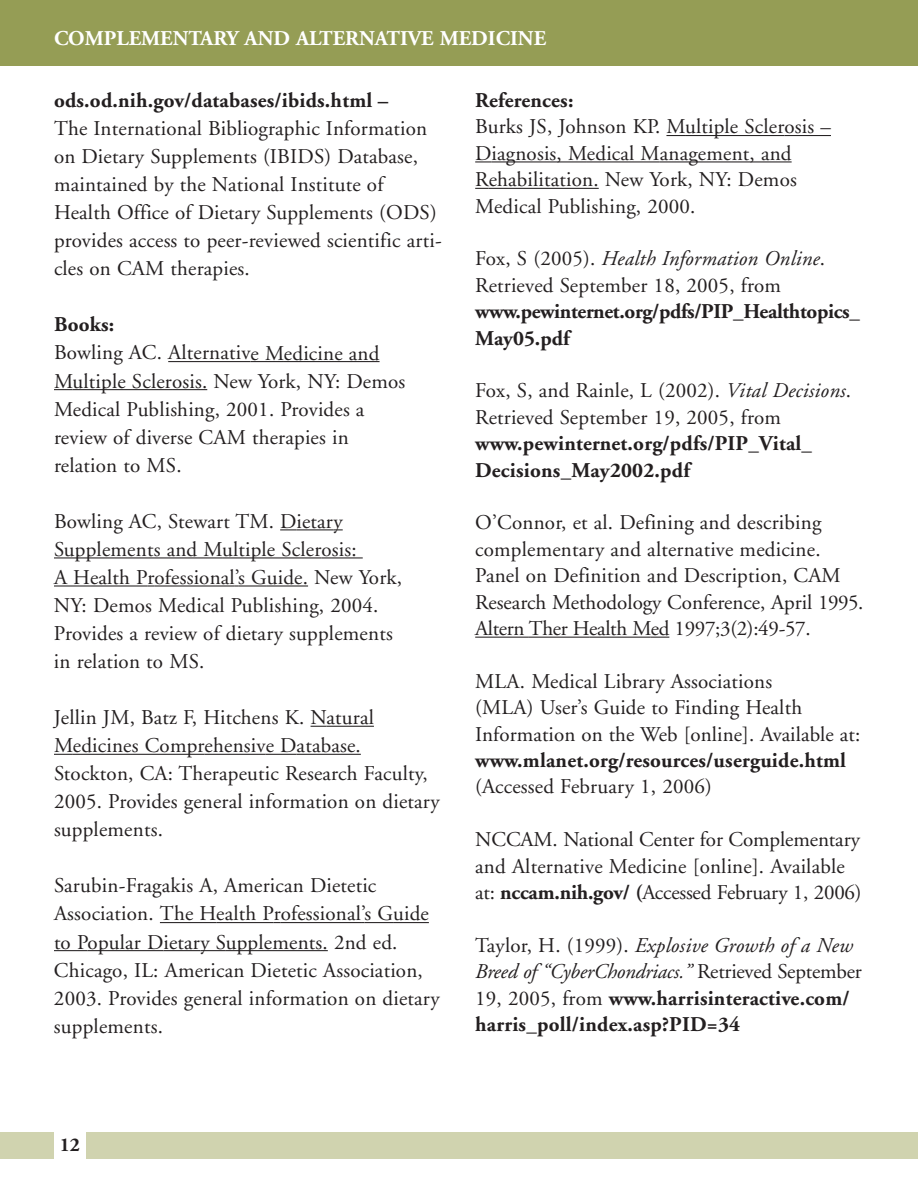
<style>
.page{position:relative;width:918px;height:1188px;background:#fff}
.page>*{position:absolute;margin:0;border:0;box-sizing:border-box;transform-origin:0 0}
.t1{font:21px/28px "Adobe Garamond";letter-spacing:.01em;color:#231f20}
.t2{font:700 21px/26.4px "Adobe Garamond";letter-spacing:.01em;color:#231f20}
.t3{font:700 21px/26.4px "Adobe Garamond";letter-spacing:-.015em;color:#231f20}
.t4{font:700 21px "Adobe Garamond";color:#fff}
.t5{font:700 19.5px "Adobe Garamond";color:#231f20}
.s1{font-style:italic}
.s2{font-weight:700}
.s3{font-weight:400}
.s4{font-weight:400;font-style:italic}
</style>
<div class="page">
<div style="left:0;top:0;width:918px;height:66px;background:#959d55"></div>
<div style="left:0;top:1132px;width:918px;height:28px;background:#d0d3af"></div>
<div style="left:54px;top:1129px;width:32px;height:41px;background:#fff"></div>
<hr style="left:168px;top:361px;width:83px;height:1px;background:#231f20">
<hr style="left:251px;top:361px;width:33px;height:1px;background:#231f20">
<hr style="left:284px;top:361px;width:96px;height:1px;background:#231f20">
<svg style="left:54px;top:389px;width:19px;height:1px"></svg>
<hr style="left:73px;top:389px;width:99px;height:1px;background:#231f20">
<hr style="left:172px;top:389px;width:35px;height:1px;background:#231f20">
<svg style="left:280px;top:529px;width:17px;height:1px"></svg>
<hr style="left:297px;top:529px;width:37px;height:1px;background:#231f20">
<hr style="left:64px;top:557px;width:158px;height:1px;background:#231f20">
<hr style="left:222px;top:557px;width:100px;height:1px;background:#231f20">
<hr style="left:322px;top:557px;width:41px;height:1px;background:#231f20">
<hr style="left:54px;top:585px;width:36px;height:2px;background:#231f20">
<hr style="left:90px;top:585px;width:57px;height:2px;background:#231f20">
<svg style="left:147px;top:585px;width:7px;height:2px"></svg>
<hr style="left:154px;top:585px;width:81px;height:2px;background:#231f20">
<hr style="left:238px;top:585px;width:29px;height:2px;background:#231f20">
<hr style="left:267px;top:585px;width:41px;height:2px;background:#231f20">
<svg style="left:311px;top:726px;width:16px;height:1px"></svg>
<hr style="left:327px;top:726px;width:47px;height:1px;background:#231f20">
<svg style="left:54px;top:754px;width:19px;height:1px"></svg>
<hr style="left:73px;top:754px;width:132px;height:1px;background:#231f20">
<hr style="left:205px;top:754px;width:61px;height:1px;background:#231f20">
<hr style="left:266px;top:754px;width:31px;height:1px;background:#231f20">
<hr style="left:297px;top:754px;width:64px;height:1px;background:#231f20">
<hr style="left:160px;top:922px;width:56px;height:1px;background:#231f20">
<hr style="left:216px;top:922px;width:58px;height:1px;background:#231f20">
<hr style="left:281px;top:922px;width:80px;height:1px;background:#231f20">
<svg style="left:361px;top:922px;width:32px;height:1px"></svg>
<hr style="left:393px;top:922px;width:36px;height:1px;background:#231f20">
<hr style="left:54px;top:950px;width:34px;height:1px;background:#231f20">
<hr style="left:88px;top:950px;width:75px;height:1px;background:#231f20">
<hr style="left:163px;top:950px;width:37px;height:1px;background:#231f20">
<svg style="left:200px;top:950px;width:26px;height:1px"></svg>
<hr style="left:226px;top:950px;width:102px;height:1px;background:#231f20">
<svg style="left:666px;top:135px;width:19px;height:1px"></svg>
<hr style="left:685px;top:135px;width:99px;height:1px;background:#231f20">
<hr style="left:784px;top:135px;width:47px;height:1px;background:#231f20">
<svg style="left:475px;top:161px;width:17px;height:1px"></svg>
<hr style="left:492px;top:161px;width:95px;height:1px;background:#231f20">
<hr style="left:587px;top:161px;width:73px;height:1px;background:#231f20">
<hr style="left:660px;top:161px;width:132px;height:1px;background:#231f20">
<svg style="left:475px;top:188px;width:14px;height:1px"></svg>
<hr style="left:489px;top:188px;width:110px;height:1px;background:#231f20">
<hr style="left:475px;top:637px;width:54px;height:1px;background:#231f20">
<hr style="left:529px;top:637px;width:60px;height:1px;background:#231f20">
<hr style="left:589px;top:637px;width:62px;height:1px;background:#231f20">
<svg style="left:651px;top:637px;width:18px;height:1px"></svg>
<p class="t4" style="left:54px;top:30px;width:494px">COMPLEMENTARY AND ALTERNATIVE MEDICINE</p>
<p class="t2" style="left:54px;top:89px;width:336px">ods.od.nih.gov/databases/ibids.html –</p>
<p class="t1" style="left:54px;top:116px;width:389px">The International Bibliographic Information on Dietary Supplements (IBIDS) Database, maintained by the National Institute of Health Office of Dietary Supplements (ODS) provides access to peer-reviewed scientific arti&shy;cles on CAM therapies.</p>
<p class="t2" style="left:54px;top:314px;width:62px">Books:</p>
<p class="t1" style="left:54px;top:341px;width:353px">Bowling AC. Alternative Medicine and Multiple Sclerosis. New York, NY: Demos Medical Publishing, 2001. Provides a review of diverse CAM therapies in relation to MS.</p>
<p class="t1" style="left:54px;top:509px;width:350px">Bowling AC, Stewart TM. Dietary Supplements and Multiple Sclerosis:<br>A Health Professional’s Guide. New York, NY: Demos Medical Publishing, 2004.<br>Provides a review of dietary supplements in relation to MS.</p>
<p class="t1" style="left:54px;top:705px;width:387px">Jellin JM, Batz F, Hitchens K. Natural Medicines Comprehensive Database.<br>Stockton, CA: Therapeutic Research Faculty, 2005. Provides general information on dietary supplements.</p>
<p class="t1" style="left:54px;top:874px;width:387px">Sarubin-Fragakis A, American Dietetic Association. The Health Professional’s Guide to Popular Dietary Supplements. 2nd ed.<br>Chicago, IL: American Dietetic Association, 2003. Provides general information on dietary supplements.</p>
<p class="t2" style="left:475px;top:89px;width:100px">References:</p>
<p class="t1" style="left:475px;top:116px;width:357px;line-height:26.4px">Burks JS, Johnson KP. Multiple Sclerosis – Diagnosis, Medical Management, and Rehabilitation. New York, NY: Demos Medical Publishing, 2000.</p>
<p class="t1" style="left:475px;top:248px;width:352px;line-height:26.4px">Fox, S (2005). <span class="s1">Health Information Online</span>.<br>Retrieved September 18, 2005, from</p>
<p class="t3" style="left:475px;top:300px;width:386px">www.pewinternet.org/pdfs/PIP_Healthtopics_<br>May05.pdf</p>
<p class="t1" style="left:475px;top:380px;width:377px;line-height:26.4px">Fox, S, and Rainle, L (2002). <span class="s1">Vital Decisions</span>.<br>Retrieved September 19, 2005, from</p>
<p class="t2" style="left:475px;top:432px;width:338px">www.pewinternet.org/pdfs/PIP_Vital_<br>Decisions_May2002.pdf</p>
<p class="t1" style="left:475px;top:512px;width:390px;line-height:26.4px">O’Connor, et al. Defining and describing complementary and alternative medicine.<br>Panel on Definition and Description, CAM Research Methodology Conference, April 1995.<br>Altern Ther Health Med 1997;3(2):49-57.</p>
<p class="t1" style="left:475px;top:670px;width:387px;line-height:26.4px">MLA. Medical Library Associations<br>(MLA) User’s Guide to Finding Health<br>Information on the Web [online]. Available at:</p>
<p class="t2" style="left:475px;top:749px;width:372px">www.mlanet.org/resources/userguide.html</p>
<p class="t1" style="left:475px;top:775px;width:238px">(Accessed February 1, 2006)</p>
<p class="t1" style="left:475px;top:828px;width:388px;line-height:26.4px">NCCAM. National Center for Complementary and Alternative Medicine [online]. Available at: <span class="s2">nccam.nih.gov/ (</span>Accessed February 1, 2006)</p>
<p class="t2" style="left:475px;top:934px;width:388px"><span class="s3">Taylor, H. (1999).</span> <span class="s4">Explosive Growth of a New Breed of “CyberChondriacs.”</span> <span class="s3">Retrieved September 19, 2005, from</span> www.harrisinteractive.com/ harris_poll/index.asp?PID=34</p>
<p class="t5" style="left:60px;top:1137px;width:22px">12</p>
</div>
